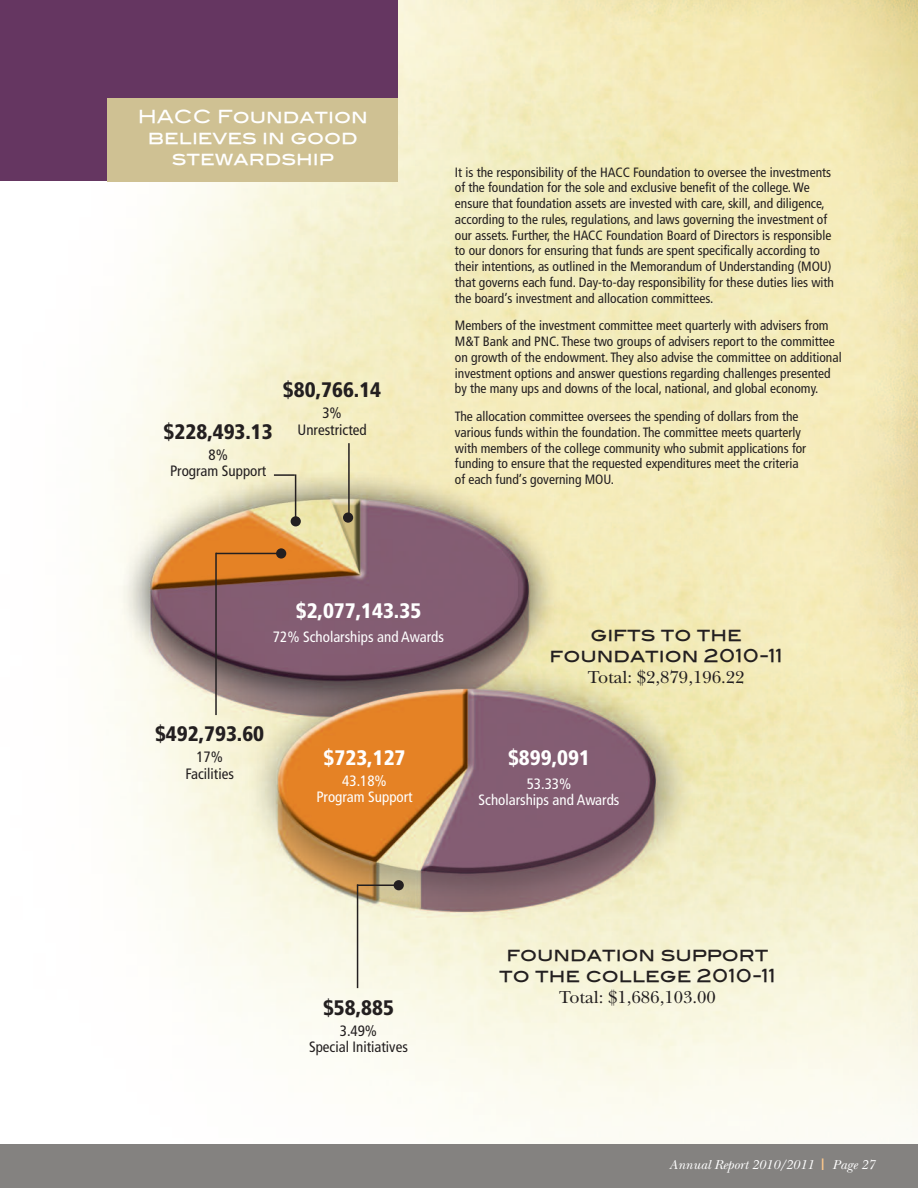
<style>
.page{position:relative;width:918px;height:1188px;background:#fff}
.page>*{position:absolute;margin:0;border:0;box-sizing:border-box;transform-origin:0 0}
.t1{font:900 condensed 21px "Frutiger";color:#231f20}
.t2{font:900 condensed 21px "Frutiger";color:#fff}
.t3{font:18px/21px "Blair Md ITCTT Medium";color:#231f20;text-align:center}
.t4{font:18px/21px "Blair Md ITCTT Medium";color:#fff;text-align:center}
.t5{font:18px "New Baskerville";color:#231f20}
.t6{font:condensed 15px/16.5px "Frutiger";color:#fff;text-align:center}
.t7{font:condensed 15px/16.5px "Frutiger";color:#231f20;text-align:center}
.t8{font:condensed 13.5px/15.8px "Frutiger";color:#231f20}
.t9{font:italic 13.5px "New Baskerville";color:#fff}
.s1{font-family:"Frutiger";font-style:normal;font-stretch:condensed;font-size:16.5px;color:#fdc88b}
</style>
<div class="page">
<img style="left:0;top:0;width:918px;height:1144px">
<hr style="left:216px;top:553px;width:63px;height:1px;background:#231f20">
<div style="left:276px;top:548px;width:10px;height:11px;background:#231f20;border-radius:50%"></div>
<hr style="left:348px;top:443px;width:2px;height:75px;background:#231f20">
<div style="left:343px;top:512px;width:10px;height:11px;background:#231f20;border-radius:50%"></div>
<hr style="left:295px;top:474px;width:1px;height:46px;background:#231f20">
<div style="left:291px;top:516px;width:10px;height:10px;background:#231f20;border-radius:50%"></div>
<hr style="left:274px;top:474px;width:21px;height:2px;background:#231f20">
<hr style="left:215px;top:553px;width:2px;height:162px;background:#231f20">
<div style="left:0;top:1144px;width:918px;height:44px;background:#848280"></div>
<div style="left:1px;top:0;width:397px;height:181px;background:#653661"></div>
<div style="left:107px;top:98px;width:291px;height:83px;background:#cfc193"></div>
<hr style="left:357px;top:884px;width:40px;height:2px;background:#231f20">
<div style="left:394px;top:880px;width:10px;height:10px;background:#231f20;border-radius:50%"></div>
<hr style="left:357px;top:885px;width:1px;height:103px;background:#231f20">
<h2 class="t4" style="left:138px;top:106px;width:232px">HACC Foundation believes in good stewardship</h2>
<h1 class="t1" style="left:283px;top:382px;width:100px">$80,766.14</h1>
<p class="t7" style="left:322px;top:406px;width:21px">3%</p>
<h1 class="t1" style="left:164px;top:423px;width:111px">$228,493.13</h1>
<p class="t7" style="left:298px;top:423px;width:71px">Unrestricted</p>
<p class="t7" style="left:170px;top:448px;width:98px">8%<br>Program Support</p>
<p class="t8" style="left:455px;top:165px;width:381px">It is the responsibility of the HACC Foundation to oversee the investments of the foundation for the sole and exclusive benefit of the college.We ensure that foundation assets are invested with care, skill, and diligence, according to the rules, regulations, and laws governing the investment of our assets. Further, the HACC Foundation Board of Directors is responsible to our donors for ensuring that funds are spent specifically according to their intentions, as outlined in the Memorandum of Understanding (MOU) that governs each fund. Day-to-day responsibility for these duties lies with the board’s investment and allocation committees.</p>
<p class="t8" style="left:455px;top:319px;width:388px">Members of the investment committee meet quarterly with advisers from M&amp;T Bank and PNC. These two groups of advisers report to the committee on growth of the endowment. They also advise the committee on additional investment options and answer questions regarding challenges presented by the many ups and downs of the local, national, and global economy.</p>
<p class="t8" style="left:455px;top:410px;width:353px">The allocation committee oversees the spending of dollars from the various funds within the foundation. The committee meets quarterly with members of the college community who submit applications for funding to ensure that the requested expenditures meet the criteria of each fund’s governing MOU.</p>
<h1 class="t2" style="left:296px;top:602px;width:127px">$2,077,143.35</h1>
<p class="t6" style="left:273px;top:630px;width:173px">72% Scholarships and Awards</p>
<h1 class="t1" style="left:155px;top:725px;width:111px">$492,793.60</h1>
<p class="t7" style="left:185px;top:750px;width:50px">17%<br>Facilities</p>
<h1 class="t2" style="left:324px;top:749px;width:83px">$723,127</h1>
<p class="t6" style="left:316px;top:774px;width:98px">43.18%<br>Program Support</p>
<h2 class="t3" style="left:550px;top:624px;width:235px">gifts to the foundation 2010-11</h2>
<h2 class="t5" style="left:588px;top:671px;width:158px">Total: $2,879,196.22</h2>
<h1 class="t2" style="left:508px;top:749px;width:83px">$899,091</h1>
<p class="t6" style="left:479px;top:777px;width:142px">53.33%<br>Scholarships and Awards</p>
<h1 class="t1" style="left:323px;top:999px;width:72px">$58,885</h1>
<p class="t7" style="left:309px;top:1023px;width:100px">3.49%<br>Special Initiatives</p>
<h2 class="t3" style="left:499px;top:944px;width:278px">foundation support to the college 2010-11</h2>
<h2 class="t5" style="left:559px;top:991px;width:158px">Total: $1,686,103.00</h2>
<p class="t9" style="left:669px;top:1160px;width:207px">Annual Report 2010/2011 <span class="s1">I</span> Page 27</p>
</div>
